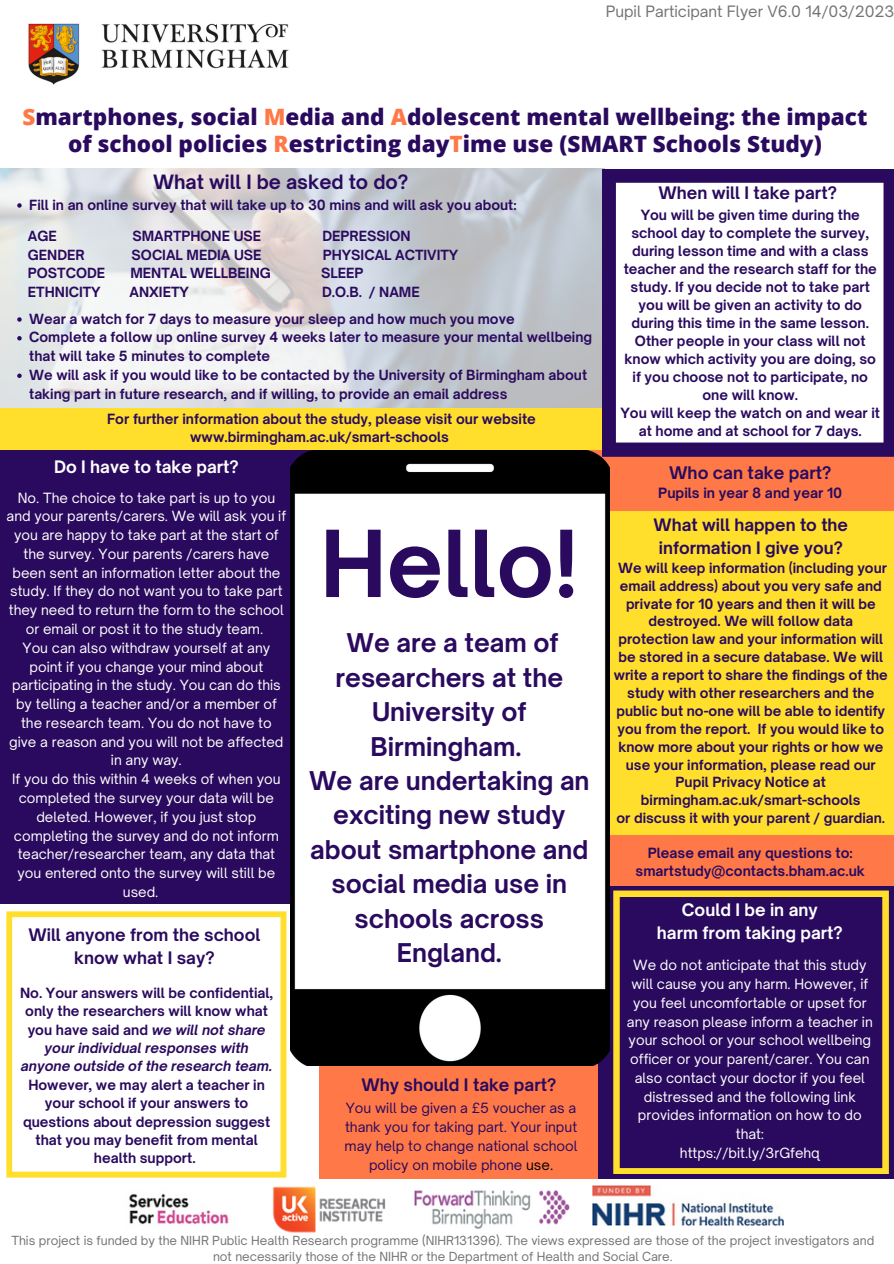
<style>
.page{position:relative;width:894px;height:1264px;background:#fff}
.page>*{position:absolute;margin:0;border:0;box-sizing:border-box;transform-origin:0 0}
.t1{font:700 88.2px "Open Sauce One";color:#2a0a5e}
.t2{font:700 24.75px/34.3px "Open Sauce One";color:#2a0a5e;text-align:center}
.t3{font:800 22.5px/27px "Open Sans";color:#2a0a5e;text-align:center}
.t4{font:700 18.9px "Open Sauce One";color:#2a0a5e}
.t5{font:700 16.65px "Open Sauce One";color:#2a0a5e}
.t6{font:700 16.5px/22.8px "Open Sauce One";color:#2a0a5e;text-align:center}
.t7{font:700 16.5px/22.5px "Open Sauce One";color:#fff;text-align:center}
.t8{font:700 16.35px/22.4px "Open Sauce One";color:#2a0a5e;text-align:center}
.t9{font:15px "Open Sauce One";color:#737373}
.t10{font:700 13.65px "Open Sauce One";color:#2a0a5e}
.t11{font:700 13.5px/18px "Open Sauce One";color:#2a0a5e;text-align:center}
.t12{font:13.5px/18.8px "Open Sauce One";color:#fff;text-align:center}
.t13{font:13.5px/18.9px "Open Sauce One";color:#2a0a5e;text-align:center}
.t14{font:700 13.35px/17.9px "Open Sauce One";color:#2a0a5e;text-align:center}
.t15{font:12px/16px "Open Sauce One";color:#737373;text-align:center}
.s1{color:#ff7948}
.s2{font-style:italic}
.s3{color:#000}
</style>
<div class="page">
<div style="left:470px;top:477px;width:423px;height:371px;background:#ffdf2b"></div>
<div style="left:470px;top:877px;width:423px;height:310px;background:#2a0a5e"></div>
<div style="left:0;top:1178px;width:893px;height:85px;background:#fff"></div>
<img style="left:0;top:169px;width:601px;height:239px">
<svg style="left:17px;top:203px;width:5px;height:5px"></svg>
<svg style="left:17px;top:317px;width:5px;height:5px"></svg>
<svg style="left:17px;top:336px;width:5px;height:4px"></svg>
<svg style="left:17px;top:373px;width:5px;height:5px"></svg>
<div style="left:2px;top:443px;width:891px;height:67px;background:#ff7948"></div>
<svg style="left:613px;top:890px;width:275px;height:284px"></svg>
<div style="left:0;top:447px;width:448px;height:457px;background:#2a0a5e"></div>
<div style="left:319px;top:1064px;width:278px;height:115px;background:#ff7948"></div>
<img style="left:290px;top:450px;width:319px;height:615px">
<svg style="left:601px;top:169px;width:292px;height:288px"></svg>
<img style="left:272px;top:1186px;width:114px;height:47px">
<img style="left:414px;top:1190px;width:155px;height:39px">
<img style="left:129px;top:1193px;width:100px;height:32px">
<img style="left:592px;top:1185px;width:191px;height:40px">
<div style="left:0;top:408px;width:601px;height:42px;background:#ffdf2b"></div>
<div style="left:609px;top:835px;width:284px;height:50px;background:#ff7948"></div>
<svg style="left:6px;top:911px;width:280px;height:266px"></svg>
<img style="left:28px;top:23px;width:261px;height:62px">
<p class="t9" style="left:605px;top:2px;width:290px">Pupil Participant Flyer V6.0 14/03/2023</p>
<h3 class="t3" style="left:22px;top:103px;width:846px"><span class="s1">S</span>martphones, social <span class="s1">M</span>edia and <span class="s1">A</span>dolescent mental wellbeing: the impact of school policies <span class="s1">R</span>estricting day<span class="s1">T</span>ime use (SMART Schools Study)</h3>
<h3 class="t4" style="left:153px;top:170px;width:257px">What will I be asked to do?</h3>
<p class="t11" style="left:29px;top:195px;width:488px">Fill in an online survey that will take up to 30 mins and will ask you about:</p>
<p class="t11" style="left:28px;top:226px;width:30px">AGE</p>
<p class="t11" style="left:132px;top:226px;width:130px">SMARTPHONE USE</p>
<p class="t11" style="left:322px;top:226px;width:90px">DEPRESSION</p>
<p class="t11" style="left:28px;top:245px;width:58px">GENDER</p>
<p class="t11" style="left:132px;top:245px;width:131px">SOCIAL MEDIA USE</p>
<p class="t11" style="left:323px;top:245px;width:137px">PHYSICAL ACTIVITY</p>
<p class="t11" style="left:28px;top:264px;width:79px">POSTCODE</p>
<p class="t11" style="left:130px;top:264px;width:142px">MENTAL WELLBEING</p>
<p class="t11" style="left:321px;top:264px;width:44px">SLEEP</p>
<p class="t11" style="left:28px;top:283px;width:74px">ETHNICITY</p>
<p class="t11" style="left:129px;top:283px;width:61px">ANXIETY</p>
<p class="t11" style="left:322px;top:283px;width:99px">D.O.B. / NAME</p>
<p class="t11" style="left:29px;top:309px;width:564px;line-height:18.8px;text-align:left">Wear a watch for 7 days to measure your sleep and how much you move<br>Complete a follow up online survey 4 weeks later to measure your mental wellbeing that will take 5 minutes to complete<br>We will ask if you would like to be contacted by the University of Birmingham about taking part in future research, and if willing, to provide an email address</p>
<p class="t11" style="left:107px;top:410px;width:430px">For further information about the study, please visit our website www.birmingham.ac.uk/smart-schools</p>
<p class="t7" style="left:54px;top:455px;width:186px">Do I have to take part?</p>
<p class="t12" style="left:18px;top:488px;width:259px">No. The choice to take part is up to you</p>
<p class="t12" style="left:7px;top:507px;width:281px">and your parents/carers. We will ask you if</p>
<p class="t12" style="left:14px;top:525px;width:266px">you are happy to take part at the start of</p>
<p class="t12" style="left:23px;top:544px;width:247px">the survey. Your parents /carers have</p>
<p class="t12" style="left:12px;top:563px;width:269px">been sent an information letter about the</p>
<p class="t12" style="left:10px;top:582px;width:274px">study. If they do not want you to take part</p>
<p class="t12" style="left:9px;top:600px;width:276px">they need to return the form to the school</p>
<p class="t12" style="left:26px;top:619px;width:239px">or email or post it to the study team.</p>
<p class="t12" style="left:23px;top:638px;width:249px">You can also withdraw yourself at any</p>
<p class="t12" style="left:29px;top:657px;width:235px">point if you change your mind about</p>
<p class="t12" style="left:12px;top:675px;width:270px">participating in the study. You can do this</p>
<p class="t12" style="left:16px;top:694px;width:262px">by telling a teacher and/or a member of</p>
<p class="t12" style="left:21px;top:713px;width:252px">the research team. You do not have to</p>
<p class="t12" style="left:9px;top:732px;width:275px">give a reason and you will not be affected</p>
<p class="t12" style="left:111px;top:751px;width:72px">in any way.</p>
<p class="t12" style="left:12px;top:769px;width:270px">If you do this within 4 weeks of when you</p>
<p class="t12" style="left:19px;top:788px;width:256px">completed the survey your data will be</p>
<p class="t12" style="left:36px;top:807px;width:221px">deleted. However, if you just stop</p>
<p class="t12" style="left:14px;top:826px;width:266px">completing the survey and do not inform</p>
<p class="t12" style="left:18px;top:844px;width:259px">teacher/researcher team, any data that</p>
<p class="t12" style="left:17px;top:863px;width:259px">you entered onto the survey will still be</p>
<p class="t12" style="left:123px;top:882px;width:37px">used.</p>
<p class="t6" style="left:28px;top:923px;width:233px">Will anyone from the school know what I say?</p>
<p class="t11" style="left:20px;top:983px;width:255px;line-height:18.5px">No. Your answers will be confidential, only the researchers will know what you have said and <span class="s2">we will not share your individual responses with anyone outside of the research team.</span></p>
<p class="t11" style="left:23px;top:1075px;width:249px;line-height:18.5px">However, we may alert a teacher in your school if your answers to questions about depression suggest that you may benefit from mental health support.</p>
<h1 class="t1" style="left:320px;top:509px;width:259px">Hello!</h1>
<h2 class="t2" style="left:309px;top:625px;width:282px">We are a team of researchers at the<br>University of<br>Birmingham.<br>We are undertaking an exciting new study about smartphone and social media use in schools across<br>England.</h2>
<p class="t6" style="left:361px;top:1073px;width:196px">Why should I take part?</p>
<p class="t13" style="left:344px;top:1098px;width:234px">You will be given a £5 voucher as a thank you for taking part. Your input may help to change national school policy on mobile phone <span class="s3">use.</span></p>
<p class="t6" style="left:658px;top:181px;width:180px">When will I take part?</p>
<p class="t11" style="left:620px;top:206px;width:261px">You will be given time during the school day to complete the survey, during lesson time and with a class teacher and the research staff for the study. If you decide not to take part you will be given an activity to do during this time in the same lesson.<br>Other people in your class will not know which activity you are doing, so if you choose not to participate, no one will know.<br>You will keep the watch on and wear it at home and at school for 7 days.</p>
<p class="t5" style="left:669px;top:462px;width:164px">Who can take part?</p>
<p class="t10" style="left:658px;top:484px;width:185px">Pupils in year 8 and year 10</p>
<p class="t8" style="left:653px;top:514px;width:196px">What will happen to the information I give you?</p>
<p class="t14" style="left:613px;top:558px;width:275px">We will keep information (including your email address) about you very safe and private for 10 years and then it will be destroyed. We will follow data protection law and your information will be stored in a secure database. We will write a report to share the findings of the study with other researchers and the public but no-one will be able to identify you from the report. If you would like to know more about your rights or how we use your information, please read our Pupil Privacy Notice at birmingham.ac.uk/smart-schools<br>or discuss it with your parent / guardian.</p>
<p class="t11" style="left:635px;top:843px;width:231px">Please email any questions to: smartstudy@contacts.bham.ac.uk</p>
<p class="t7" style="left:656px;top:898px;width:187px">Could I be in any<br>harm from taking part?</p>
<p class="t12" style="left:626px;top:955px;width:247px">We do not anticipate that this study will cause you any harm. However, if you feel uncomfortable or upset for any reason please inform a teacher in your school or your school wellbeing officer or your parent/carer. You can also contact your doctor if you feel distressed and the following link provides information on how to do that:<br>https://bit.ly/3rGfehq</p>
<p class="t15" style="left:11px;top:1232px;width:864px">This project is funded by the NIHR Public Health Research programme (NIHR131396). The views expressed are those of the project investigators and not necessarily those of the NIHR or the Department of Health and Social Care.</p>
</div>
